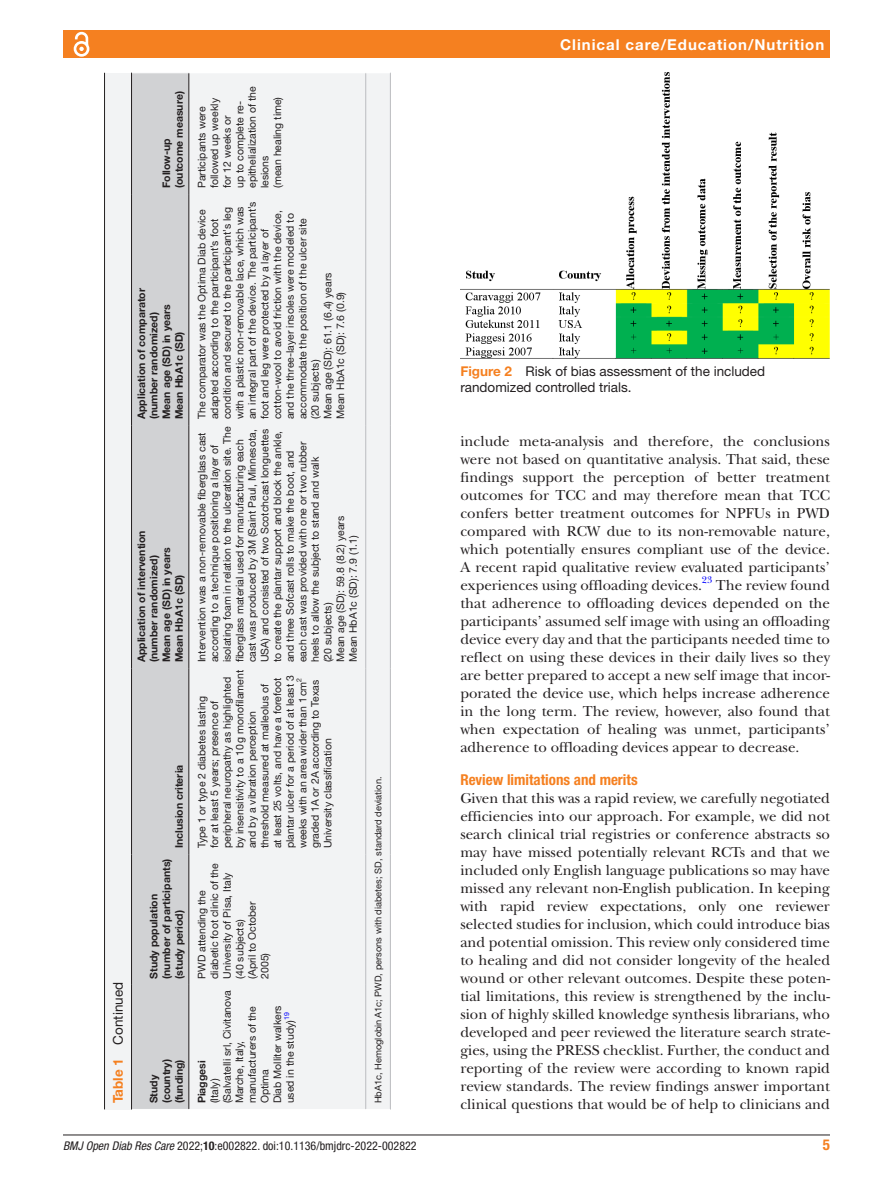
<style>
.page{position:relative;width:893px;height:1191px;background:#fff}
.page>*{position:absolute;margin:0;border:0;box-sizing:border-box;transform-origin:0 0}
.t1{font:15px/18px "New Baskerville";color:#231f20;text-align:justify}
.t2{font:700 15px "Helvetica Neue LT Std";letter-spacing:.065em;color:#fff}
.t3{font:700 condensed 15px "Helvetica Neue LT Std";color:#f58020}
.t4{font:13.5px/16.2px "Helvetica Neue LT Std";color:#231f20}
.t5{font:condensed 12px "Helvetica Neue LT Std";color:#231f20}
.t6{font:10.5px/12.6px "Helvetica Neue LT Std";color:#231f20}
.t7{font:700 10.5px/12.6px "Helvetica Neue LT Std";color:#231f20}
.t8{font:9.9px "New Baskerville";color:#00f}
.t9{font:9.3px "Helvetica Neue LT Std";color:#231f20}
.s1{font-weight:700;color:#f58020}
.s2{font-style:italic}
.s3{font-weight:700}
</style>
<div class="page">
<hr style="left:63px;top:1134px;width:767px;height:1px;background:#231f20">
<div style="left:63px;top:31px;width:767px;height:27px;background:#f58020"></div>
<svg style="left:73px;top:31px;width:17px;height:26px"></svg>
<div style="left:123px;top:73px;width:268px;height:1036px;background:#f2f3f4"></div>
<div style="left:132px;top:73px;width:56px;height:1036px;background:#d1d2d4"></div>
<hr style="left:131px;top:985px;width:1px;height:124px;background:#231f20">
<hr style="left:188px;top:985px;width:1px;height:124px;background:#231f20">
<hr style="left:131px;top:854px;width:1px;height:131px;background:#231f20">
<hr style="left:188px;top:854px;width:1px;height:131px;background:#231f20">
<hr style="left:131px;top:668px;width:1px;height:186px;background:#231f20">
<hr style="left:188px;top:668px;width:1px;height:186px;background:#231f20">
<hr style="left:131px;top:425px;width:1px;height:243px;background:#231f20">
<hr style="left:188px;top:425px;width:1px;height:243px;background:#231f20">
<hr style="left:131px;top:194px;width:1px;height:231px;background:#231f20">
<hr style="left:188px;top:194px;width:1px;height:231px;background:#231f20">
<hr style="left:131px;top:73px;width:1px;height:121px;background:#231f20">
<hr style="left:188px;top:73px;width:1px;height:121px;background:#231f20">
<hr style="left:365px;top:985px;width:1px;height:124px;background:#bcbdc0">
<hr style="left:365px;top:854px;width:1px;height:131px;background:#bcbdc0">
<hr style="left:365px;top:668px;width:1px;height:186px;background:#bcbdc0">
<hr style="left:365px;top:425px;width:1px;height:243px;background:#bcbdc0">
<hr style="left:365px;top:194px;width:1px;height:231px;background:#bcbdc0">
<hr style="left:365px;top:73px;width:1px;height:121px;background:#bcbdc0">
<hr style="left:390px;top:985px;width:1px;height:124px;background:#bcbdc0">
<hr style="left:390px;top:854px;width:1px;height:131px;background:#bcbdc0">
<hr style="left:390px;top:668px;width:1px;height:186px;background:#bcbdc0">
<hr style="left:390px;top:425px;width:1px;height:243px;background:#bcbdc0">
<hr style="left:390px;top:194px;width:1px;height:231px;background:#bcbdc0">
<hr style="left:390px;top:73px;width:1px;height:121px;background:#bcbdc0">
<div style="left:105px;top:73px;width:18px;height:1036px;background:#f2f3f4"></div>
<hr style="left:104px;top:73px;width:1px;height:1036px;background:#231f20">
<img style="left:460px;top:73px;width:370px;height:285px">
<p class="t4" style="left:110px;top:1103px;width:123px;rotate:-90deg"><span class="s1">Table 1</span> Continued</p>
<p class="t7" style="left:160px;top:188px;width:98px;rotate:-90deg">Follow-up (outcome measure)</p>
<p class="t7" style="left:135px;top:419px;width:132px;rotate:-90deg">Application of comparator (number randomized)<br>Mean age (SD) in years<br>Mean HbA1c (SD)</p>
<p class="t7" style="left:135px;top:662px;width:133px;rotate:-90deg">Application of intervention (number randomized)<br>Mean age (SD) in years<br>Mean HbA1c (SD)</p>
<p class="t7" style="left:173px;top:848px;width:85px;rotate:-90deg">Inclusion criteria</p>
<p class="t7" style="left:147px;top:979px;width:122px;rotate:-90deg">Study population (number of participants) (study period)</p>
<p class="t7" style="left:147px;top:1103px;width:46px;rotate:-90deg">Study (country) (funding)</p>
<p class="t6" style="left:195px;top:188px;width:103px;rotate:-90deg">Participants were followed up weekly for 12 weeks or<br>up to complete re&shy;epithelialization of the lesions<br>(mean healing time)</p>
<p class="t6" style="left:195px;top:419px;width:219px;rotate:-90deg">The comparator was the Optima Diab device adapted according to the participant’s foot condition and secured to the participant’s leg with a plastic non-removable lace, which was an integral part of the device. The participant’s foot and leg were protected by a layer of cotton-wool to avoid friction with the device, and the three-layer insoles were modeled to accommodate the position of the ulcer site (20 subjects)<br>Mean age (SD): 61.1 (6.4) years<br>Mean HbA1c (SD): 7.6 (0.9)</p>
<p class="t6" style="left:195px;top:662px;width:237px;rotate:-90deg">Intervention was a non-removable fiberglass cast according to a technique positioning a layer of isolating foam in relation to the ulceration site. The fiberglass material used for manufacturing each cast was produced by 3M (Saint Paul, Minnesota, USA) and consisted of two Scotchcast longuettes to create the plantar support and block the ankle, and three Sofcast rolls to make the boot, and each cast was provided with one or two rubber heels to allow the subject to stand and walk<br>(20 subjects)<br>Mean age (SD): 59.8 (8.2) years<br>Mean HbA1c (SD): 7.9 (1.1)</p>
<p class="t6" style="left:195px;top:848px;width:180px;rotate:-90deg">Type 1 or type 2 diabetes lasting<br>for at least 5 years; presence of peripheral neuropathy as highlighted by insensitivity to a 10g monofilament and by a vibration perception threshold measured at malleolus of<br>at least 25 volts, and have a forefoot plantar ulcer for a period of at least 3 weeks with an area wider than 1cm<sup>2 </sup>graded 1A or 2A according to Texas University classification</p>
<p class="t6" style="left:195px;top:979px;width:117px;rotate:-90deg">PWD attending the diabetic foot clinic of the<br>University of Pisa, Italy (40 subjects)<br>(April to October<br>2005)</p>
<p class="t6" style="left:208px;top:1103px;width:115px;rotate:-90deg">(Italy)<br>(Salvatelli srl, Civitanova<br>Marche, Italy, manufacturers of the<br>Optima<br>Diab Molliter walkers used in the study)<sup>19</sup></p>
<p class="t7" style="left:195px;top:1103px;width:44px;rotate:-90deg">Piaggesi</p>
<p class="t9" style="left:372px;top:1103px;width:328px;rotate:-90deg">HbA1c, HemoglobinA1c; PWD, persons with diabetes; SD, standard deviation.</p>
<p class="t2" style="left:560px;top:35px;width:266px">Clinical care/Education/Nutrition</p>
<p class="t4" style="left:460px;top:363px;width:306px"><span class="s1">Figure 2</span> Risk of bias assessment of the included randomized controlled trials.</p>
<p class="t1" style="left:460px;top:432px;width:371px">include meta-analysis and therefore, the conclusions were not based on quantitative analysis. That said, these findings support the perception of better treatment outcomes for TCC and may therefore mean that TCC confers better treatment outcomes for NPFUs in PWD compared with RCW due to its non-removable nature, which potentially ensures compliant use of the device.<br>A recent rapid qualitative review evaluated participants’ experiences using offloading devices.</p>
<p class="t8" style="left:702px;top:574px;width:12px">23</p>
<p class="t1" style="left:460px;top:576px;width:371px;text-indent:255px">The review found that adherence to offloading devices depended on the participants’ assumed self image with using an offloading device every day and that the participants needed time to reflect on using these devices in their daily lives so they are better prepared to accept a new self image that incor&shy;porated the device use, which helps increase adherence in the long term. The review, however, also found that when expectation of healing was unmet, participants’ adherence to offloading devices appear to decrease.</p>
<p class="t3" style="left:460px;top:770px;width:179px">Review limitations and merits</p>
<p class="t1" style="left:460px;top:789px;width:371px">Given that this was a rapid review, we carefully negotiated efficiencies into our approach. For example, we did not search clinical trial registries or conference abstracts so may have missed potentially relevant RCTs and that we included only English language publications so may have missed any relevant non-English publication. In keeping with rapid review expectations, only one reviewer selected studies for inclusion, which could introduce bias and potential omission. This review only considered time to healing and did not consider longevity of the healed wound or other relevant outcomes. Despite these poten&shy;tial limitations, this review is strengthened by the inclu&shy;sion of highly skilled knowledge synthesis librarians, who developed and peer reviewed the literature search strate&shy;gies, using the PRESS checklist. Further, the conduct and reporting of the review were according to known rapid review standards. The review findings answer important clinical questions that would be of help to clinicians and</p>
<p class="t5" style="left:63px;top:1138px;width:355px"><span class="s2">BMJ Open Diab Res Care</span> 2022;<span class="s3">10</span>:e002822. doi:10.1136/bmjdrc-2022-002822</p>
<p class="t3" style="left:823px;top:1135px;width:9px">5</p>
</div>
